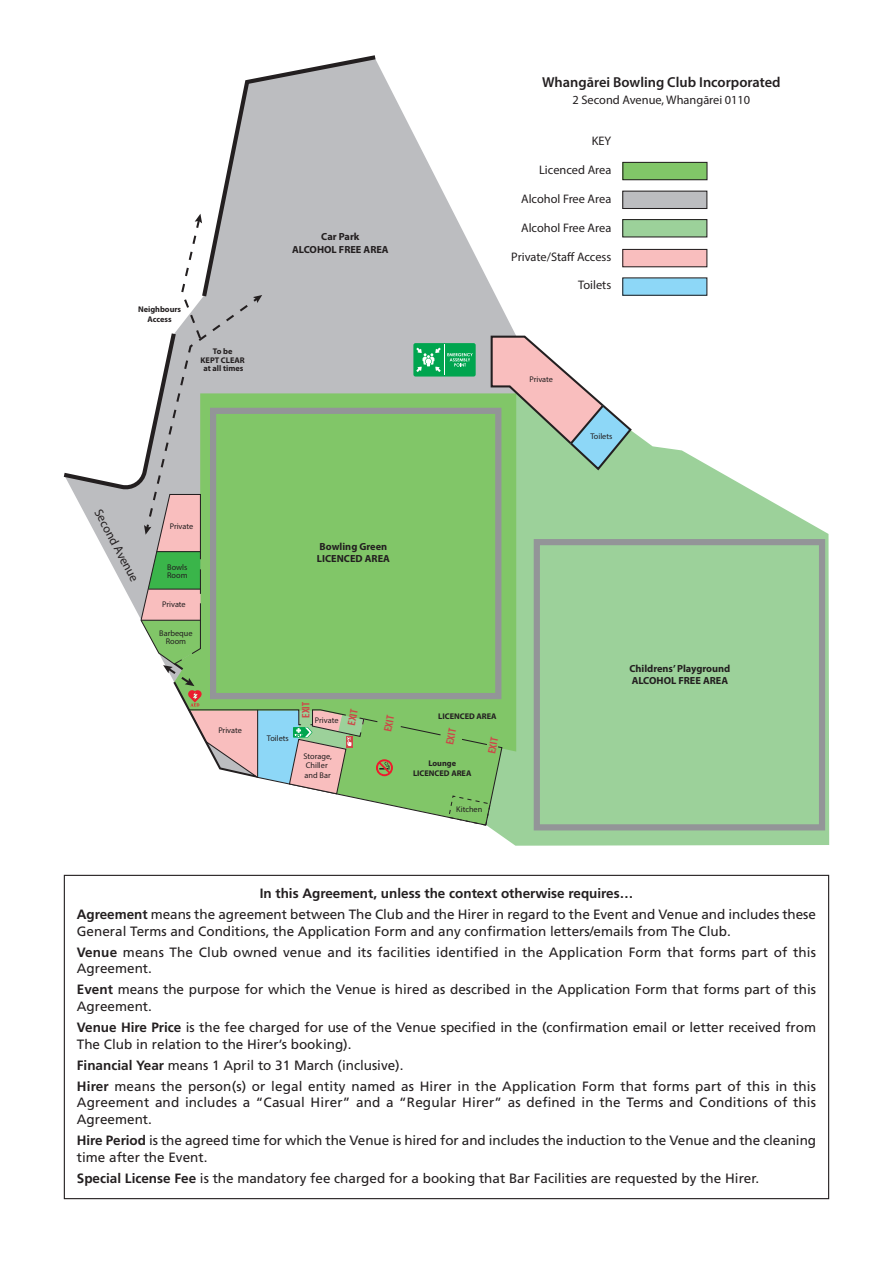
<style>
.page{position:relative;width:893px;height:1263px;background:#fff}
.page>*{position:absolute;margin:0;border:0;box-sizing:border-box;transform-origin:0 0}
.t1{font:600 14.4px "Myriad Pro";color:#231f20}
.t2{font:13.5px/16.6px "Frutiger LT Pro";color:#231f20}
.t3{font:700 13.5px "Frutiger LT Pro";color:#231f20}
.t4{font:12.3px "Myriad Pro";color:#231f20}
.t5{font:700 10.35px/12.3px "Myriad Pro";color:#231f20}
.t6{font:700 10.35px "URWDIN Cond";color:#cd4748}
.t7{font:8.25px/8.2px "Myriad Pro";color:#231f20}
.t8{font:700 8.25px/9.3px "Myriad Pro";color:#231f20;text-align:center}
.s1{font-weight:700}
</style>
<div class="page">
<svg style="left:497px;top:534px;width:332px;height:312px;background:#a4d4a2"></svg>
<svg style="left:488px;top:432px;width:340px;height:401px;background:#a7d2a5"></svg>
<div style="left:623px;top:162px;width:84px;height:18px;background:#81c668"></div>
<div style="left:622px;top:162px;width:85px;height:18px;border:1px solid #231f20"></div>
<div style="left:623px;top:191px;width:84px;height:17px;background:#bcbdc0"></div>
<div style="left:622px;top:191px;width:85px;height:18px;border:1px solid #231f20"></div>
<div style="left:623px;top:220px;width:84px;height:17px;background:#9cd19a"></div>
<div style="left:622px;top:219px;width:85px;height:18px;border:1px solid #231f20"></div>
<div style="left:623px;top:249px;width:84px;height:18px;background:#f9bebe"></div>
<div style="left:622px;top:249px;width:85px;height:18px;border:1px solid #231f20"></div>
<div style="left:623px;top:278px;width:84px;height:17px;background:#8dd7f7"></div>
<div style="left:622px;top:277px;width:85px;height:19px;border:1px solid #231f20"></div>
<svg style="left:64px;top:55px;width:569px;height:771px"></svg>
<p class="t8" style="left:138px;top:306px;width:45px">Neighbours<br>Access</p>
<p class="t8" style="left:201px;top:348px;width:46px;line-height:8.2px">To be<br>KEPT CLEAR at all times</p>
<p class="t5" style="left:292px;top:231px;width:98px;text-align:center">Car Park<br>ALCOHOL FREE AREA</p>
<p class="t1" style="left:542px;top:77px;width:240px">Whangārei Bowling Club Incorporated</p>
<p class="t4" style="left:572px;top:95px;width:179px">2 Second Avenue, Whangārei 0110</p>
<p class="t4" style="left:592px;top:136px;width:21px">KEY</p>
<p class="t4" style="left:539px;top:165px;width:74px">Licenced Area</p>
<p class="t4" style="left:521px;top:194px;width:92px">Alcohol Free Area</p>
<p class="t4" style="left:521px;top:223px;width:92px">Alcohol Free Area</p>
<p class="t4" style="left:511px;top:252px;width:102px">Private/Staff Access</p>
<p class="t4" style="left:578px;top:281px;width:35px">Toilets</p>
<p class="t7" style="left:529px;top:376px;width:25px">Private</p>
<p class="t7" style="left:590px;top:433px;width:24px">Toilets</p>
<p class="t4" style="left:102px;top:508px;width:82px;rotate:62deg">Second Avenue</p>
<p class="t7" style="left:170px;top:523px;width:25px">Private</p>
<p class="t7" style="left:167px;top:563px;width:22px">Bowls<br>Room</p>
<p class="t7" style="left:162px;top:601px;width:25px">Private</p>
<p class="t7" style="left:159px;top:630px;width:35px;text-align:center">Barbeque<br>Room</p>
<p class="t5" style="left:317px;top:541px;width:75px">Bowling Green<br>LICENCED AREA</p>
<p class="t7" style="left:218px;top:726px;width:25px">Private</p>
<p class="t7" style="left:267px;top:734px;width:24px">Toilets</p>
<p class="t6" style="left:299px;top:718px;width:18px;rotate:-90deg">EXIT</p>
<p class="t7" style="left:315px;top:716px;width:25px">Private</p>
<p class="t6" style="left:344px;top:724px;width:18px;rotate:-79deg">EXIT</p>
<p class="t7" style="left:303px;top:752px;width:30px;line-height:9.3px">Storage,<br>Chiller and Bar</p>
<p class="t6" style="left:381px;top:730px;width:18px;rotate:-79deg">EXIT</p>
<p class="t8" style="left:438px;top:713px;width:60px">LICENCED AREA</p>
<p class="t6" style="left:443px;top:743px;width:18px;rotate:-79deg">EXIT</p>
<p class="t8" style="left:413px;top:759px;width:60px">Lounge<br>LICENCED AREA</p>
<p class="t6" style="left:485px;top:752px;width:18px;rotate:-79deg">EXIT</p>
<p class="t7" style="left:456px;top:806px;width:28px">Kitchen</p>
<p class="t5" style="left:629px;top:663px;width:103px">Childrens’ Playground<br>ALCOHOL FREE AREA</p>
<p class="t3" style="left:260px;top:888px;width:375px">In this Agreement, unless the context otherwise requires…</p>
<p class="t2" style="left:77px;top:907px;width:741px"><span class="s1">Agreement</span> means the agreement between The Club and the Hirer in regard to the Event and Venue and includes these<br>General Terms and Conditions, the Application Form and any confirmation letters/emails from The Club.</p>
<p class="t2" style="left:77px;top:945px;width:741px"><span class="s1">Venue</span> means The Club owned venue and its facilities identified in the Application Form that forms part of this<br>Agreement.</p>
<p class="t2" style="left:77px;top:982px;width:741px"><span class="s1">Event</span> means the purpose for which the Venue is hired as described in the Application Form that forms part of this<br>Agreement.</p>
<p class="t2" style="left:77px;top:1020px;width:741px"><span class="s1">Venue Hire Price</span> is the fee charged for use of the Venue specified in the (confirmation email or letter received from<br>The Club in relation to the Hirer’s booking).</p>
<p class="t2" style="left:77px;top:1058px;width:328px"><span class="s1">Financial Year</span> means 1 April to 31 March (inclusive).</p>
<p class="t2" style="left:77px;top:1079px;width:741px;text-align:justify"><span class="s1">Hirer</span> means the person(s) or legal entity named as Hirer in the Application Form that forms part of this in this Agreement and includes a “Casual Hirer” and a “Regular Hirer” as defined in the Terms and Conditions of this Agreement.</p>
<p class="t2" style="left:77px;top:1133px;width:741px"><span class="s1">Hire Period</span> is the agreed time for which the Venue is hired for and includes the induction to the Venue and the cleaning time after the Event.</p>
<p class="t2" style="left:77px;top:1171px;width:684px"><span class="s1">Special License Fee</span> is the mandatory fee charged for a booking that Bar Facilities are requested by the Hirer.</p>
</div>
